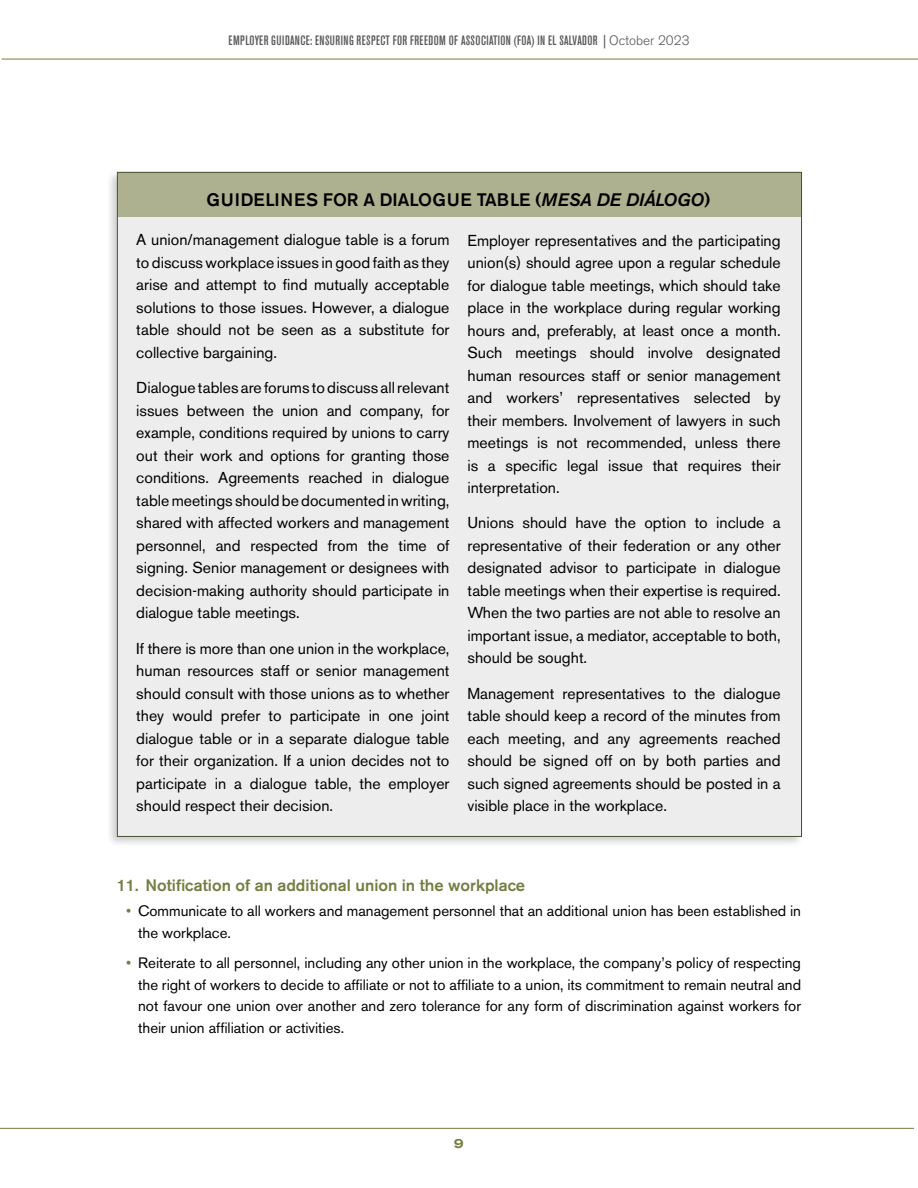
<style>
.page{position:relative;width:918px;height:1188px;background:#fff}
.page>*{position:absolute;margin:0;border:0;box-sizing:border-box;transform-origin:0 0}
.t1{font:500 18px "Akzidenz Grotesk BE";letter-spacing:.01em;color:#000}
.t2{font:500 16.5px "Akzidenz Grotesk BE";color:#727e42}
.t3{font:15.75px/22.5px "Akzidenz Grotesk BE";color:#000;text-align:justify}
.t4{font:15px/21.8px "Akzidenz Grotesk BE";color:#000}
.t5{font:500 condensed 13.5px "Akzidenz Grotesk BE";letter-spacing:.03em;color:#58595b}
.t6{font:500 expanded 13.5px "Akzidenz Grotesk BE";color:#727e42}
.s1{font-weight:300;font-stretch:normal}
.s2{font-style:italic}
.s3{font-style:italic;color:#727e42}
</style>
<div class="page">
<div style="left:106px;top:169px;width:698px;height:679px;background:#000;opacity:.2"></div>
<div style="left:117px;top:172px;width:685px;height:664px;background:#ededee"></div>
<div style="left:117px;top:172px;width:685px;height:44px;background:#aeb18f"></div>
<hr style="left:2px;top:59px;width:916px;height:1px;background:#727e42">
<hr style="left:0;top:1128px;width:914px;height:1px;background:#727e42">
<p class="t5" style="left:228px;top:33px;width:463px">EMPLOYER GUIDANCE: ENSURING RESPECT FOR FREEDOM OF ASSOCIATION (FOA) IN EL SALVADOR | <span class="s1">October 2023</span></p>
<p class="t1" style="left:207px;top:189px;width:505px">GUIDELINES FOR A DIALOGUE TABLE (<span class="s2">MESA DE DIÁLOGO</span>)</p>
<p class="t3" style="left:136px;top:229px;width:315px">A union/management dialogue table is a forum to discuss workplace issues in good faith as they arise and attempt to find mutually acceptable solutions to those issues. However, a dialogue table should not be seen as a substitute for collective bargaining.</p>
<p class="t3" style="left:136px;top:376px;width:315px">Dialogue tables are forums to discuss all relevant issues between the union and company, for example, conditions required by unions to carry out their work and options for granting those conditions. Agreements reached in dialogue table meetings should be documented in writing, shared with affected workers and management personnel, and respected from the time of signing. Senior management or designees with decision-making authority should participate in dialogue table meetings.</p>
<p class="t3" style="left:136px;top:637px;width:315px">If there is more than one union in the workplace, human resources staff or senior management should consult with those unions as to whether they would prefer to participate in one joint dialogue table or in a separate dialogue table for their organization. If a union decides not to participate in a dialogue table, the employer should respect their decision.</p>
<p class="t3" style="left:467px;top:229px;width:315px">Employer representatives and the participating union(s) should agree upon a regular schedule for dialogue table meetings, which should take place in the workplace during regular working hours and, preferably, at least once a month.<br>Such meetings should involve designated human resources staff or senior management and workers’ representatives selected by their members. Involvement of lawyers in such meetings is not recommended, unless there is a specific legal issue that requires their interpretation.</p>
<p class="t3" style="left:467px;top:512px;width:315px">Unions should have the option to include a representative of their federation or any other designated advisor to participate in dialogue table meetings when their expertise is required.<br>When the two parties are not able to resolve an important issue, a mediator, acceptable to both, should be sought.</p>
<p class="t3" style="left:467px;top:682px;width:315px">Management representatives to the dialogue table should keep a record of the minutes from each meeting, and any agreements reached should be signed off on by both parties and such signed agreements should be posted in a visible place in the workplace.</p>
<p class="t2" style="left:117px;top:875px;width:410px">11. Notification of an additional union in the workplace</p>
<p class="t4" style="left:138px;top:900px;width:664px;text-indent:-13px"><span class="s3">•</span> Communicate to all workers and management personnel that an additional union has been established in the workplace.</p>
<p class="t4" style="left:138px;top:952px;width:664px;text-align:justify;text-indent:-13px"><span class="s3">•</span> Reiterate to all personnel, including any other union in the workplace, the company’s policy of respecting the right of workers to decide to affiliate or not to affiliate to a union, its commitment to remain neutral and not favour one union over another and zero tolerance for any form of discrimination against workers for their union affiliation or activities.</p>
<p class="t6" style="left:454px;top:1135px;width:12px">9</p>
</div>
